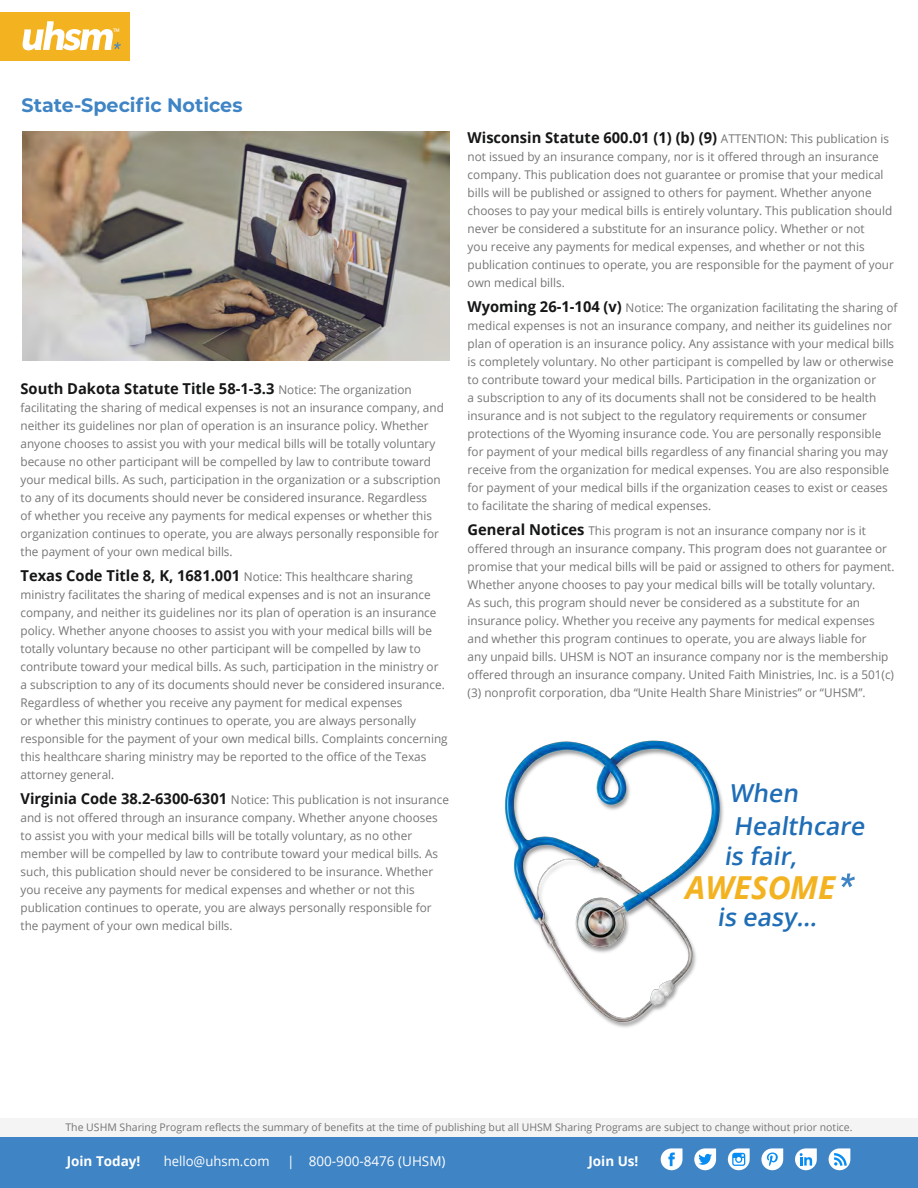
<style>
.page{position:relative;width:918px;height:1188px;background:#fff}
.page>*{position:absolute;margin:0;border:0;box-sizing:border-box;transform-origin:0 0}
.t1{font:italic 700 31.65px "Open Sans";color:#f3b220}
.t2{font:600 24.75px/33.5px "Open Sans";color:#1e6db6}
.H2__Brochure{font:700 19.5px "Montserrat";color:#3f84c5}
.Body_Copy__10_13__Br{font:700 15px "Open Sans";color:#151617}
.t3{font:13.5px "Open Sans";color:#fff}
.t4{font:700 13.5px "Open Sans";color:#fff}
.Body_Copy__10_13__Br-2{font:12px/18px "Open Sans";color:#757575}
.t5{font:10.5px "Open Sans";color:#757575}
.t6{font:9px "Open Sans";color:#fff}
.s1{font-weight:400;font-size:12px;color:#757575}
.s2{font-weight:700;font-size:15px;color:#151617}
</style>
<div class="page">
<div style="left:0;top:12px;width:130px;height:48px;background:#f3b220"></div>
<svg style="left:23px;top:21px;width:98px;height:29px"></svg>
<div style="left:0;top:1118px;width:918px;height:21px;background:#f4f4f4"></div>
<div style="left:0;top:1137px;width:918px;height:51px;background:#3f84c5"></div>
<svg style="left:694px;top:1148px;width:22px;height:22px"></svg>
<svg style="left:795px;top:1148px;width:22px;height:22px"></svg>
<svg style="left:829px;top:1148px;width:21px;height:22px"></svg>
<svg style="left:761px;top:1148px;width:22px;height:22px"></svg>
<svg style="left:728px;top:1148px;width:22px;height:22px"></svg>
<svg style="left:661px;top:1148px;width:22px;height:22px"></svg>
<img style="left:23px;top:132px;width:426px;height:229px">
<img style="left:505px;top:740px;width:219px;height:288px">
<svg style="left:841px;top:873px;width:14px;height:14px"></svg>
<p class="t6" style="left:113px;top:26px;width:8px">™</p>
<p class="H2__Brochure" style="left:22px;top:91px;width:222px">State-Specific Notices</p>
<p class="Body_Copy__10_13__Br" style="left:21px;top:378px;width:393px">South Dakota Statute Title 58-1-3.3 <span class="s1">Notice: The organization</span></p>
<p class="Body_Copy__10_13__Br-2" style="left:21px;top:398px;width:425px">facilitating the sharing of medical expenses is not an insurance company, and neither its guidelines nor plan of operation is an insurance policy. Whether anyone chooses to assist you with your medical bills will be totally voluntary because no other participant will be compelled by law to contribute toward your medical bills. As such, participation in the organization or a subscription to any of its documents should never be considered insurance. Regardless<br>of whether you receive any payments for medical expenses or whether this organization continues to operate, you are always personally responsible for the payment of your own medical bills.</p>
<p class="Body_Copy__10_13__Br-2" style="left:21px;top:567px;width:429px"><span class="s2">Texas Code Title 8, K, 1681.001</span> Notice: This healthcare sharing ministry facilitates the sharing of medical expenses and is not an insurance company, and neither its guidelines nor its plan of operation is an insurance policy. Whether anyone chooses to assist you with your medical bills will be totally voluntary because no other participant will be compelled by law to contribute toward your medical bills. As such, participation in the ministry or a subscription to any of its documents should never be considered insurance.<br>Regardless of whether you receive any payment for medical expenses<br>or whether this ministry continues to operate, you are always personally responsible for the payment of your own medical bills. Complaints concerning this healthcare sharing ministry may be reported to the office of the Texas attorney general.</p>
<p class="Body_Copy__10_13__Br-2" style="left:21px;top:790px;width:430px"><span class="s2">Virginia Code 38.2-6300-6301</span> Notice: This publication is not insurance and is not offered through an insurance company. Whether anyone chooses to assist you with your medical bills will be totally voluntary, as no other member will be compelled by law to contribute toward your medical bills. As such, this publication should never be considered to be insurance. Whether you receive any payments for medical expenses and whether or not this publication continues to operate, you are always personally responsible for the payment of your own medical bills.</p>
<p class="Body_Copy__10_13__Br" style="left:468px;top:127px;width:423px">Wisconsin Statute 600.01 (1) (b) (9) <span class="s1">ATTENTION: This publication is</span></p>
<p class="Body_Copy__10_13__Br-2" style="left:468px;top:148px;width:428px">not issued by an insurance company, nor is it offered through an insurance company. This publication does not guarantee or promise that your medical bills will be published or assigned to others for payment. Whether anyone chooses to pay your medical bills is entirely voluntary. This publication should never be considered a substitute for an insurance policy. Whether or not<br>you receive any payments for medical expenses, and whether or not this publication continues to operate, you are responsible for the payment of your own medical bills.</p>
<p class="Body_Copy__10_13__Br-2" style="left:468px;top:298px;width:431px"><span class="s2">Wyoming 26-1-104 (v)</span> Notice: The organization facilitating the sharing of medical expenses is not an insurance company, and neither its guidelines nor plan of operation is an insurance policy. Any assistance with your medical bills is completely voluntary. No other participant is compelled by law or otherwise to contribute toward your medical bills. Participation in the organization or<br>a subscription to any of its documents shall not be considered to be health insurance and is not subject to the regulatory requirements or consumer protections of the Wyoming insurance code. You are personally responsible for payment of your medical bills regardless of any financial sharing you may receive from the organization for medical expenses. You are also responsible for payment of your medical bills if the organization ceases to exist or ceases to facilitate the sharing of medical expenses.</p>
<p class="Body_Copy__10_13__Br-2" style="left:468px;top:521px;width:428px"><span class="s2">General Notices</span> This program is not an insurance company nor is it offered through an insurance company. This program does not guarantee or promise that your medical bills will be paid or assigned to others for payment.<br>Whether anyone chooses to pay your medical bills will be totally voluntary.<br>As such, this program should never be considered as a substitute for an insurance policy. Whether you receive any payments for medical expenses and whether this program continues to operate, you are always liable for<br>any unpaid bills. UHSM is NOT an insurance company nor is the membership offered through an insurance company. United Faith Ministries, Inc. is a 501(c) (3) nonprofit corporation, dba “Unite Health Share Ministries” or “UHSM”.</p>
<p class="t2" style="left:729px;top:776px;width:141px">When<br>Healthcare</p>
<p class="t2" style="left:724px;top:839px;width:79px">is fair,</p>
<p class="t1" style="left:686px;top:865px;width:151px">AWESOME</p>
<p class="t2" style="left:717px;top:899px;width:106px">is easy...</p>
<p class="t5" style="left:65px;top:1120px;width:789px">The USHM Sharing Program reflects the summary of benefits at the time of publishing but all UHSM Sharing Programs are subject to change without prior notice.</p>
<p class="t4" style="left:67px;top:1152px;width:75px">Join Today!</p>
<p class="t3" style="left:164px;top:1152px;width:108px">hello@uhsm.com</p>
<p class="t3" style="left:287px;top:1152px;width:160px">| 800-900-8476 (UHSM)</p>
<p class="t4" style="left:588px;top:1152px;width:52px">Join Us!</p>
</div>
